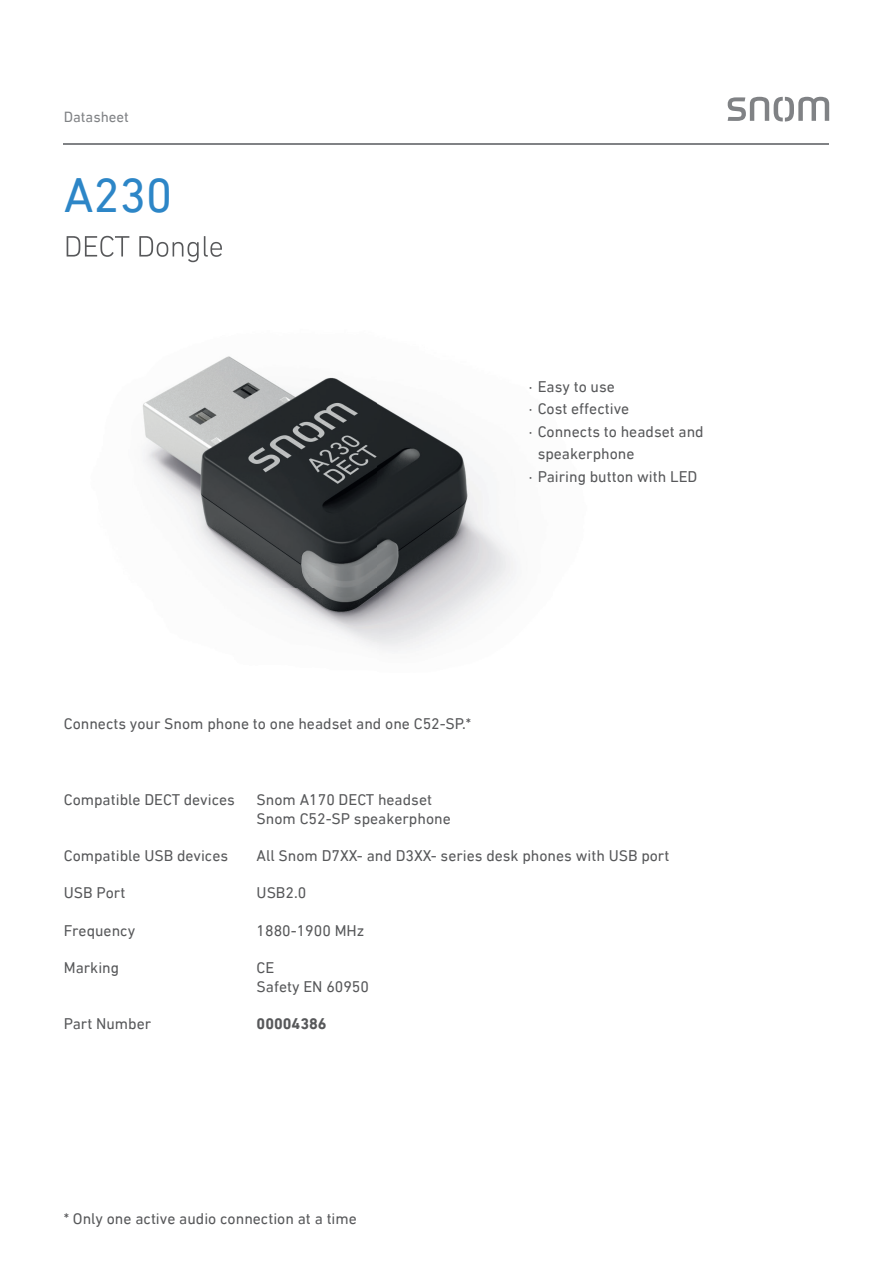
<style>
.page{position:relative;width:893px;height:1263px;background:#fff}
.page>*{position:absolute;margin:0;border:0;box-sizing:border-box;transform-origin:0 0}
.t1{font:49.35px "DIN Next LT Pro";color:#2d86c7}
.t2{font:15.75px/18.9px "DIN Next LT Pro";color:#57585a}
.t3{font:700 15.75px "DIN Next LT Pro";color:#57585a}
.t4{font:15px "DIN Next LT Pro";color:#808285}
</style>
<div class="page">
<hr style="left:64px;top:143px;width:765px;height:1px;background:#808285">
<img style="left:66px;top:235px;width:450px;height:417px">
<img style="left:67px;top:236px;width:155px;height:26px">
<svg style="left:728px;top:97px;width:101px;height:25px"></svg>
<p class="t4" style="left:64px;top:108px;width:67px">Datasheet</p>
<h1 class="t1" style="left:64px;top:166px;width:110px">A230</h1>
<p class="t2" style="left:529px;top:377px;width:88px">· Easy to use</p>
<p class="t2" style="left:529px;top:399px;width:102px">· Cost effective</p>
<p class="t2" style="left:529px;top:422px;width:177px">· Connects to headset and</p>
<p class="t2" style="left:538px;top:444px;width:98px">speakerphone</p>
<p class="t2" style="left:529px;top:467px;width:170px">· Pairing button with LED</p>
<p class="t2" style="left:64px;top:714px;width:409px">Connects your Snom phone to one headset and one C52-SP.*</p>
<p class="t2" style="left:64px;top:790px;width:173px">Compatible DECT devices</p>
<p class="t2" style="left:257px;top:790px;width:196px">Snom A170 DECT headset<br>Snom C52-SP speakerphone</p>
<p class="t2" style="left:64px;top:846px;width:166px">Compatible USB devices</p>
<p class="t2" style="left:257px;top:846px;width:414px">All Snom D7XX- and D3XX- series desk phones with USB port</p>
<p class="t2" style="left:64px;top:883px;width:63px">USB Port</p>
<p class="t2" style="left:257px;top:883px;width:51px">USB2.0</p>
<p class="t2" style="left:64px;top:920px;width:73px">Frequency</p>
<p class="t2" style="left:257px;top:920px;width:109px">1880-1900 MHz</p>
<p class="t2" style="left:64px;top:958px;width:57px">Marking</p>
<p class="t2" style="left:257px;top:958px;width:114px">CE<br>Safety EN 60950</p>
<p class="t2" style="left:64px;top:1014px;width:89px">Part Number</p>
<p class="t3" style="left:257px;top:1014px;width:72px">00004386</p>
<p class="t2" style="left:64px;top:1209px;width:295px">* Only one active audio connection at a time</p>
</div>
